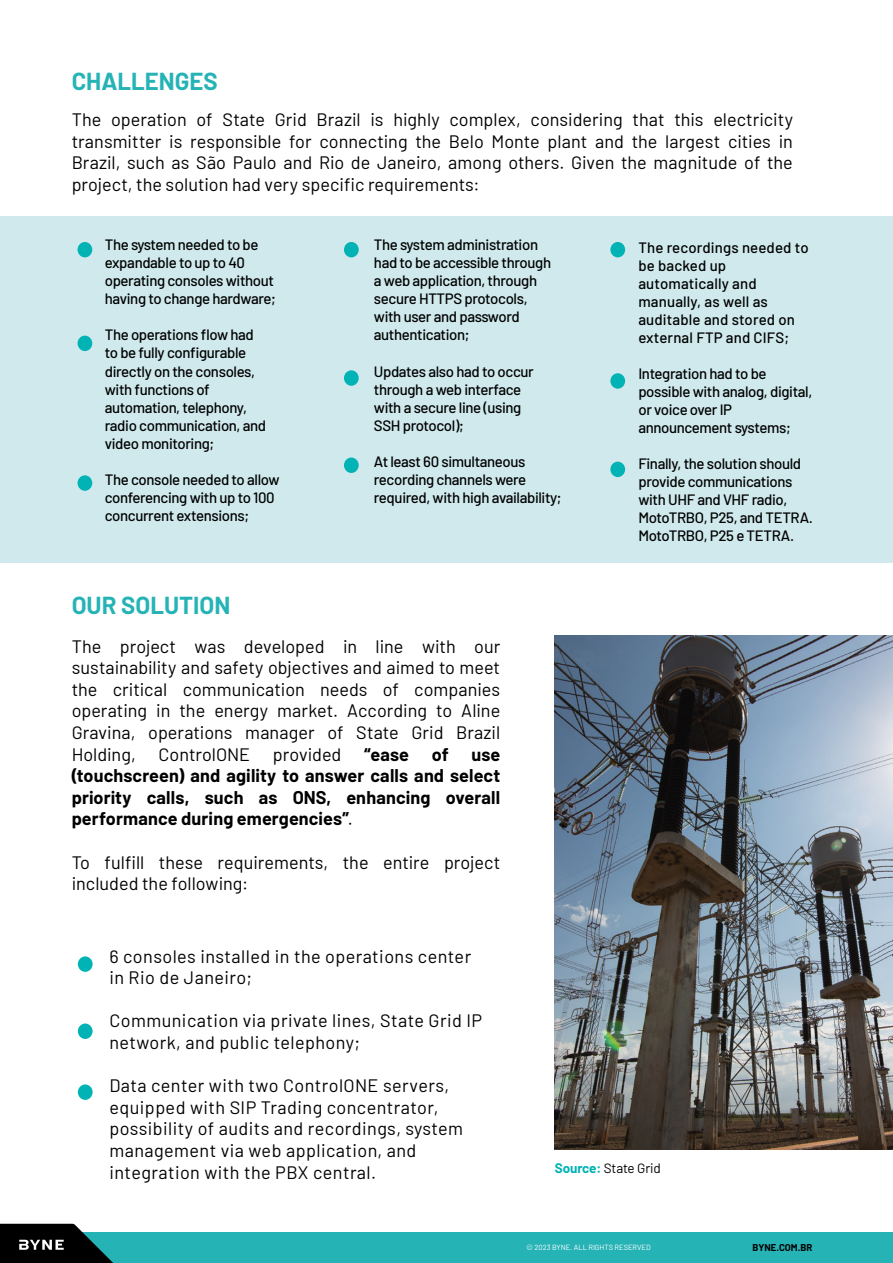
<style>
.page{position:relative;width:893px;height:1263px;background:#fff}
.page>*{position:absolute;margin:0;border:0;box-sizing:border-box;transform-origin:0 0}
.t1{font:700 24px "Barlow";color:#26b3b6}
.t2{font:18px/21.6px "Barlow";letter-spacing:.02em;color:#000}
.t3{font:700 18px/21.6px "Barlow";letter-spacing:.005em;color:#000;text-align:justify}
.t4{font:18px/21.6px "Barlow";color:#000}
.t5{font:500 15px/18px "Barlow";letter-spacing:-.025em;color:#000}
.t6{font:500 15px/18px "Barlow";letter-spacing:.01em;color:#000}
.t7{font:13.5px "Barlow";letter-spacing:-.01em;color:#000}
.t8{font:700 9.6px "Barlow";color:#000}
.t9{font:7.5px "Barlow";color:#fff}
.s1{font-weight:400}
.s2{font-weight:700;color:#00b3b6}
</style>
<div class="page">
<div style="left:0;top:1233px;width:893px;height:30px;background:#26b3b6"></div>
<svg style="left:0;top:1224px;width:115px;height:39px"></svg>
<div style="left:0;top:217px;width:893px;height:346px;background:#cfe9ec"></div>
<div style="left:78px;top:242px;width:14px;height:15px;background:#01b3b5;border-radius:50%"></div>
<div style="left:344px;top:242px;width:15px;height:15px;background:#01b3b5;border-radius:50%"></div>
<div style="left:610px;top:242px;width:15px;height:15px;background:#01b3b5;border-radius:50%"></div>
<div style="left:344px;top:370px;width:15px;height:16px;background:#01b3b5;border-radius:50%"></div>
<div style="left:610px;top:373px;width:15px;height:16px;background:#01b3b5;border-radius:50%"></div>
<div style="left:344px;top:457px;width:15px;height:16px;background:#01b3b5;border-radius:50%"></div>
<div style="left:610px;top:462px;width:15px;height:15px;background:#01b3b5;border-radius:50%"></div>
<div style="left:78px;top:336px;width:14px;height:15px;background:#01b3b5;border-radius:50%"></div>
<div style="left:78px;top:475px;width:14px;height:16px;background:#01b3b5;border-radius:50%"></div>
<img style="left:555px;top:635px;width:338px;height:515px">
<div style="left:78px;top:956px;width:15px;height:16px;background:#01b3b5;border-radius:50%"></div>
<div style="left:78px;top:1023px;width:15px;height:16px;background:#01b3b5;border-radius:50%"></div>
<div style="left:78px;top:1084px;width:15px;height:16px;background:#01b3b5;border-radius:50%"></div>
<h1 class="t1" style="left:72px;top:64px;width:148px">CHALLENGES</h1>
<p class="t2" style="left:72px;top:107px;width:723px;text-align:justify">The operation of State Grid Brazil is highly complex, considering that this electricity transmitter is responsible for connecting the Belo Monte plant and the largest cities in Brazil, such as São Paulo and Rio de Janeiro, among others. Given the magnitude of the project, the solution had very specific requirements:</p>
<p class="t5" style="left:105px;top:235px;width:173px">The system needed to be expandable to up to 40 operating consoles without having to change hardware;</p>
<p class="t5" style="left:105px;top:325px;width:163px">The operations flow had to be fully configurable directly on the consoles, with functions of automation, telephony, radio communication, and video monitoring;</p>
<p class="t5" style="left:105px;top:469px;width:176px">The console needed to allow conferencing with up to 100 concurrent extensions;</p>
<h1 class="t1" style="left:72px;top:588px;width:160px">OUR SOLUTION</h1>
<p class="t5" style="left:374px;top:235px;width:179px">The system administration had to be accessible through a web application, through secure HTTPS protocols, with user and password authentication;</p>
<p class="t5" style="left:374px;top:361px;width:161px">Updates also had to occur through a web interface with a secure line (using<br>SSH protocol);</p>
<p class="t5" style="left:374px;top:451px;width:189px">At least 60 simultaneous recording channels were required, with high availability;</p>
<p class="t2" style="left:72px;top:634px;width:430px;text-align:justify">The project was developed in line with our sustainability and safety objectives and aimed to meet the critical communication needs of companies operating in the energy market. According to Aline Gravina, operations manager of State Grid Brazil Holding,</p>
<p class="t4" style="left:159px;top:742px;width:93px">ControlONE</p>
<p class="t4" style="left:273px;top:742px;width:70px">provided</p>
<p class="t3" style="left:364px;top:742px;width:46px">“ease</p>
<p class="t3" style="left:432px;top:742px;width:18px">of</p>
<p class="t3" style="left:72px;top:742px;width:430px;text-indent:400px">use (touchscreen) and agility to answer calls and select priority calls, such as ONS, enhancing overall performance during emergencies”<span class="s1">.</span></p>
<p class="t4" style="left:72px;top:850px;width:430px">To fulfill these requirements, the entire project included the following:</p>
<p class="t6" style="left:638px;top:237px;width:172px">The recordings needed to be backed up automatically and manually, as well as auditable and stored on external FTP and CIFS;</p>
<p class="t5" style="left:638px;top:363px;width:175px">Integration had to be possible with analog, digital, or voice over IP announcement systems;</p>
<p class="t5" style="left:638px;top:453px;width:176px">Finally, the solution should provide communications with UHF and VHF radio,<br>MotoTRBO, P25, and TETRA.<br>MotoTRBO, P25 e TETRA.</p>
<p class="t2" style="left:109px;top:944px;width:363px">6 consoles installed in the operations center in Rio de Janeiro;</p>
<p class="t2" style="left:109px;top:1009px;width:374px">Communication via private lines, State Grid IP network, and public telephony;</p>
<p class="t2" style="left:109px;top:1073px;width:355px">Data center with two ControlONE servers, equipped with SIP Trading concentrator, possibility of audits and recordings, system management via web application, and integration with the PBX central.</p>
<p class="t7" style="left:555px;top:1159px;width:108px"><span class="s2">Source:</span> State Grid</p>
<p class="t9" style="left:526px;top:1242px;width:126px">© 2023 BYNE. ALL RIGHTS RESERVED</p>
<p class="t8" style="left:752px;top:1240px;width:61px">BYNE.COM.BR</p>
</div>
